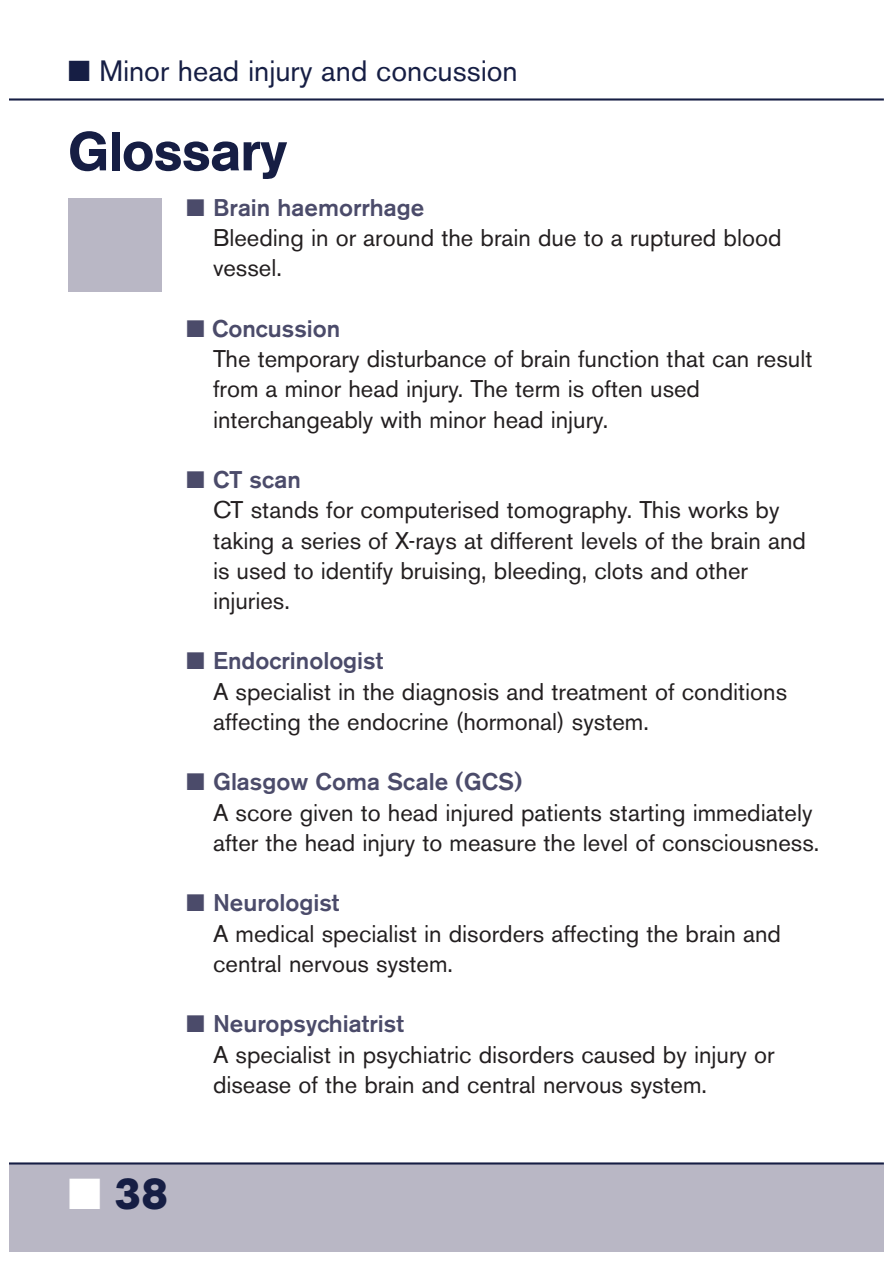
<style>
.page{position:relative;width:893px;height:1263px;background:#fff}
.page>*{position:absolute;margin:0;border:0;box-sizing:border-box;transform-origin:0 0}
.t1{font:500 54.15px "AG Book BQ";color:#161e44}
.t2{font:700 43.8px "AG Book BQ";color:#161e44}
.t3{font:29.25px "Akzidenz Grotesk BE";color:#161e44}
.t4{font:24px/30.3px "Akzidenz Grotesk BE";color:#231f20}
.s1{color:#4b4b6a}
.s2{font-weight:500;color:#4b4b6a}
.s3{color:#fff}
</style>
<div class="page">
<div style="left:9px;top:1163px;width:875px;height:89px;background:#b9b7c5"></div>
<hr style="left:9px;top:98px;width:875px;height:3px;background:#161e44">
<hr style="left:9px;top:1162px;width:875px;height:2px;background:#161e44">
<div style="left:68px;top:199px;width:94px;height:93px;background:#b9b7c5"></div>
<p class="t3" style="left:68px;top:60px;width:451px">■ Minor head injury and concussion</p>
<h1 class="t1" style="left:68px;top:132px;width:221px">Glossary</h1>
<p class="t4" style="left:213px;top:195px;width:570px;text-indent:-27px"><span class="s1">■</span> <span class="s2">Brain haemorrhage<br></span>Bleeding in or around the brain due to a ruptured blood vessel.</p>
<p class="t4" style="left:213px;top:316px;width:601px;text-indent:-27px"><span class="s1">■</span> <span class="s2">Concussion<br></span>The temporary disturbance of brain function that can result from a minor head injury. The term is often used interchangeably with minor head injury.</p>
<p class="t4" style="left:213px;top:467px;width:595px;text-indent:-27px"><span class="s1">■</span> <span class="s2">CT scan<br></span>CT stands for computerised tomography. This works by taking a series of X-rays at different levels of the brain and is used to identify bruising, bleeding, clots and other injuries.</p>
<p class="t4" style="left:213px;top:648px;width:576px;text-indent:-27px"><span class="s1">■</span> <span class="s2">Endocrinologist<br></span>A specialist in the diagnosis and treatment of conditions affecting the endocrine (hormonal) system.</p>
<p class="t4" style="left:213px;top:769px;width:608px;text-indent:-27px"><span class="s1">■</span> <span class="s2">Glasgow Coma Scale (GCS)<br></span>A score given to head injured patients starting immediately after the head injury to measure the level of consciousness.</p>
<p class="t4" style="left:213px;top:890px;width:570px;text-indent:-27px"><span class="s1">■</span> <span class="s2">Neurologist<br></span>A medical specialist in disorders affecting the brain and central nervous system.</p>
<p class="t4" style="left:213px;top:1011px;width:563px;text-indent:-27px"><span class="s1">■</span> <span class="s2">Neuropsychiatrist<br></span>A specialist in psychiatric disorders caused by injury or disease of the brain and central nervous system.</p>
<h2 class="t2" style="left:68px;top:1178px;width:101px"><span class="s3">■</span> 38</h2>
</div>
